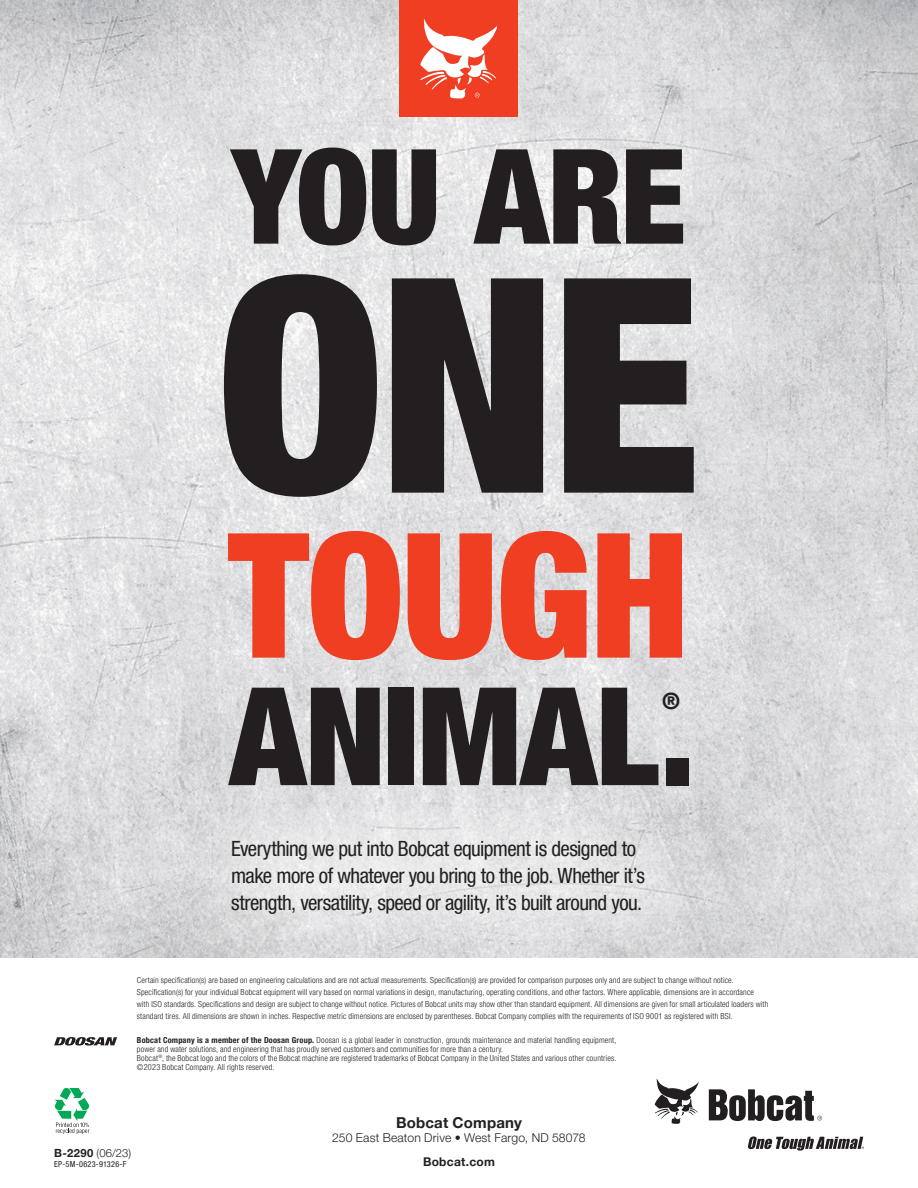
<style>
.page{position:relative;width:918px;height:1188px;background:#fff}
.page>*{position:absolute;margin:0;border:0;box-sizing:border-box;transform-origin:0 0}
.Table_-_Model_Number{font:900 condensed 300px "Helvetica Neue LT Pro";color:#231f20}
.Table_-_Model_Number-2{font:900 condensed 174px "Helvetica Neue LT Pro";letter-spacing:-.015em;color:#ef3e22}
.Table_-_Model_Number-3{font:900 condensed 136.5px "Helvetica Neue LT Pro";letter-spacing:-.005em;color:#231f20}
.Table_-_Model_Number-4{font:900 condensed 132px "Helvetica Neue LT Pro";letter-spacing:-.02em;color:#231f20}
.Table_-_Model_Number-5{font:900 condensed 22.5px "Helvetica Neue LT Pro";color:#231f20}
.t1{font:condensed 21px/27px "Helvetica Neue LT Pro";letter-spacing:-.025em;color:#231f20}
.t2{font:700 15px "Helvetica Neue LT Pro";letter-spacing:.015em;color:#231f20}
.t3{font:300 12.15px "Helvetica Neue LT Pro";letter-spacing:.01em;color:#231f20}
.t4{font:700 12px "Helvetica Neue LT Pro";letter-spacing:.02em;color:#231f20}
.t5{font:300 11.25px "Helvetica Neue LT Pro";color:#231f20}
.t6{font:300 condensed 8.25px/12px "Helvetica Neue LT Pro";letter-spacing:.015em;color:#231f20}
.t7{font:condensed 8.25px "Helvetica Neue LT Pro";letter-spacing:.03em;color:#231f20}
.s1{font-weight:700}
</style>
<div class="page">
<svg style="left:655px;top:1078px;width:44px;height:46px"></svg>
<svg style="left:709px;top:1089px;width:113px;height:32px"></svg>
<svg style="left:748px;top:1136px;width:116px;height:15px"></svg>
<svg style="left:54px;top:1088px;width:35px;height:46px"></svg>
<img style="left:0;top:0;width:918px;height:958px">
<div style="left:400px;top:0;width:118px;height:117px;background:#ef3e22"></div>
<svg style="left:420px;top:19px;width:77px;height:79px"></svg>
<div style="left:156px;top:765px;width:563px;height:224px;background:#fff;opacity:.44"></div>
<svg style="left:54px;top:1037px;width:63px;height:9px"></svg>
<p class="Table_-_Model_Number-4" style="left:232px;top:118px;width:456px">YOU ARE</p>
<p class="Table_-_Model_Number" style="left:217px;top:207px;width:485px">ONE</p>
<p class="Table_-_Model_Number-2" style="left:228px;top:492px;width:463px">TOUGH</p>
<p class="Table_-_Model_Number-3" style="left:230px;top:655px;width:466px">ANIMAL.</p>
<p class="Table_-_Model_Number-5" style="left:662px;top:688px;width:19px">®</p>
<p class="t1" style="left:231px;top:835px;width:415px">Everything we put into Bobcat equipment is designed to make more of whatever you bring to the job. Whether it’s strength, versatility, speed or agility, it’s built around you.</p>
<p class="t6" style="left:137px;top:974px;width:633px">Certain specification(s) are based on engineering calculations and are not actual measurements. Specification(s) are provided for comparison purposes only and are subject to change without notice.<br>Specification(s) for your individual Bobcat equipment will vary based on normal variations in design, manufacturing, operating conditions, and other factors. Where applicable, dimensions are in accordance with ISO standards. Specifications and design are subject to change without notice. Pictures of Bobcat units may show other than standard equipment. All dimensions are given for small articulated loaders with standard tires. All dimensions are shown in inches. Respective metric dimensions are enclosed by parentheses. Bobcat Company complies with the requirements of ISO 9001 as registered with BSI.</p>
<p class="t6" style="left:137px;top:1035px;width:481px;line-height:9px"><span class="s1">Bobcat Company is a member of the Doosan Group.</span> Doosan is a global leader in construction, grounds maintenance and material handling equipment, power and water solutions, and engineering that has proudly served customers and communities for more than a century.</p>
<p class="t6" style="left:137px;top:1052px;width:481px">Bobcat<sup>®</sup>, the Bobcat logo and the colors of the Bobcat machine are registered trademarks of Bobcat Company in the United States and various other countries.</p>
<p class="t6" style="left:137px;top:1061px;width:139px">©2023 Bobcat Company. All rights reserved.</p>
<p class="t5" style="left:54px;top:1146px;width:79px"><span class="s1">B-2290</span> (06/23)</p>
<p class="t7" style="left:54px;top:1159px;width:74px">EP-5M-0623-91326-F</p>
<p class="t2" style="left:396px;top:1114px;width:127px">Bobcat Company</p>
<p class="t3" style="left:332px;top:1130px;width:255px">250 East Beaton Drive • West Fargo, ND 58078</p>
<p class="t4" style="left:423px;top:1155px;width:73px">Bobcat.com</p>
</div>
